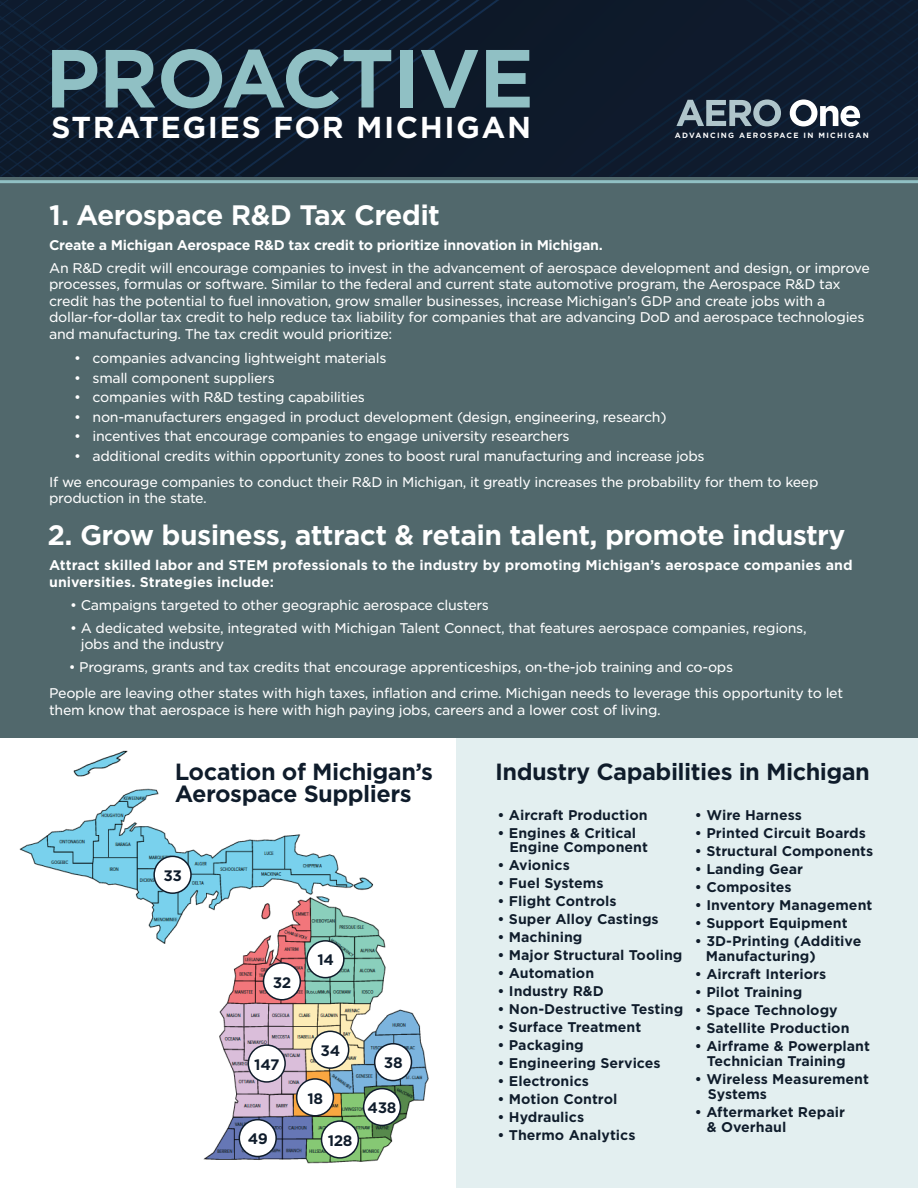
<style>
.page{position:relative;width:918px;height:1188px;background:#fff}
.page>*{position:absolute;margin:0;border:0;box-sizing:border-box;transform-origin:0 0}
.t1{font:700 79.05px "Gotham S Sm";letter-spacing:-.025em;color:#90c0c4}
.t2{font:700 29.1px "Gotham S Sm";letter-spacing:.05em;color:#fff}
.t3{font:700 27px "Gotham S Sm";letter-spacing:-.025em;color:#fff}
.t4{font:700 22.5px/22.5px "Gotham S Sm";letter-spacing:-.025em;color:#0f1c2b}
.t5{font:700 14.55px "Gotham S Sm";letter-spacing:-.025em;color:#0f1c2b}
.t6{font:13.5px/16.5px "Gotham S Sm";letter-spacing:-.025em;color:#fff}
.t7{font:700 13.5px/15px "Gotham S Sm";color:#0f1c2b}
.t8{font:700 13.5px/16.5px "Gotham S Sm";color:#fff}
.t9{font:700 13.5px "Gotham S Sm";letter-spacing:-.025em;color:#fff}
.t10{font:700 7.35px "Gotham S Sm";letter-spacing:.175em;color:#fff}
</style>
<div class="page">
<div style="left:457px;top:371px;width:461px;height:817px;background:#e3eff0"></div>
<div style="left:0;top:0;width:918px;height:738px;background:#51686c"></div>
<div style="left:535px;top:0;width:18px;height:177px;background:#0e1a2a"></div>
<div style="left:553px;top:0;width:16px;height:177px;background:#0e1a2a"></div>
<div style="left:515px;top:0;width:20px;height:177px;background:#0e192a"></div>
<div style="left:496px;top:0;width:19px;height:177px;background:#0d1929"></div>
<div style="left:476px;top:0;width:20px;height:177px;background:#0d1929"></div>
<div style="left:456px;top:0;width:20px;height:177px;background:#0d1929"></div>
<div style="left:437px;top:0;width:19px;height:177px;background:#0d1928"></div>
<div style="left:417px;top:0;width:20px;height:177px;background:#0d1928"></div>
<svg style="left:398px;top:0;width:19px;height:177px;background:#0d192a"></svg>
<svg style="left:378px;top:0;width:20px;height:177px;background:#0d192a"></svg>
<svg style="left:358px;top:0;width:20px;height:177px;background:#0d192a"></svg>
<svg style="left:339px;top:0;width:19px;height:177px;background:#0d192a"></svg>
<svg style="left:319px;top:0;width:20px;height:177px;background:#0d192a"></svg>
<svg style="left:299px;top:0;width:20px;height:177px;background:#0d192b"></svg>
<svg style="left:280px;top:0;width:19px;height:177px;background:#0d1a2b"></svg>
<svg style="left:243px;top:0;width:37px;height:177px;background:#0d1a2b"></svg>
<svg style="left:243px;top:0;width:17px;height:174px;background:#0c1a2b"></svg>
<svg style="left:0;top:0;width:243px;height:177px;background:#0d1b2d"></svg>
<div style="left:569px;top:0;width:20px;height:177px;background:#0e1a2a"></div>
<div style="left:589px;top:0;width:20px;height:177px;background:#0e1a2b"></div>
<div style="left:609px;top:0;width:19px;height:177px;background:#0e1a2b"></div>
<div style="left:628px;top:0;width:20px;height:177px;background:#0f1a2b"></div>
<div style="left:648px;top:0;width:20px;height:177px;background:#0f1a2c"></div>
<svg style="left:668px;top:0;width:8px;height:177px"></svg>
<hr style="left:0;top:180px;width:918px;height:3px;background:#90c0c4">
<svg style="left:676px;top:0;width:242px;height:177px;background:#192639"></svg>
<img style="left:19px;top:750px;width:410px;height:414px">
<div style="left:154px;top:856px;width:37px;height:37px;background:#fff;border-radius:50%"></div>
<div style="left:153px;top:856px;width:39px;height:38px;border:2px solid #0f1c2b;border-radius:50%"></div>
<div style="left:307px;top:941px;width:37px;height:37px;background:#fff;border-radius:50%"></div>
<div style="left:306px;top:940px;width:39px;height:38px;border:2px solid #0f1c2b;border-radius:50%"></div>
<div style="left:263px;top:963px;width:37px;height:37px;background:#fff;border-radius:50%"></div>
<div style="left:263px;top:962px;width:38px;height:39px;border:2px solid #0f1c2b;border-radius:50%"></div>
<div style="left:248px;top:1045px;width:37px;height:37px;background:#fff;border-radius:50%"></div>
<div style="left:248px;top:1044px;width:38px;height:39px;border:2px solid #0f1c2b;border-radius:50%"></div>
<div style="left:312px;top:1031px;width:37px;height:37px;background:#fff;border-radius:50%"></div>
<div style="left:311px;top:1031px;width:38px;height:38px;border:2px solid #0f1c2b;border-radius:50%"></div>
<div style="left:375px;top:1044px;width:37px;height:37px;background:#fff;border-radius:50%"></div>
<div style="left:374px;top:1043px;width:38px;height:38px;border:2px solid #0f1c2b;border-radius:50%"></div>
<div style="left:297px;top:1079px;width:36px;height:37px;background:#fff;border-radius:50%"></div>
<div style="left:296px;top:1078px;width:38px;height:39px;border:2px solid #0f1c2b;border-radius:50%"></div>
<div style="left:239px;top:1120px;width:37px;height:37px;background:#fff;border-radius:50%"></div>
<div style="left:239px;top:1119px;width:38px;height:38px;border:2px solid #0f1c2b;border-radius:50%"></div>
<div style="left:322px;top:1121px;width:36px;height:37px;background:#fff;border-radius:50%"></div>
<div style="left:321px;top:1120px;width:38px;height:39px;border:2px solid #0f1c2b;border-radius:50%"></div>
<div style="left:364px;top:1089px;width:36px;height:36px;background:#fff;border-radius:50%"></div>
<div style="left:363px;top:1088px;width:38px;height:38px;border:2px solid #0f1c2b;border-radius:50%"></div>
<h1 class="t1" style="left:45px;top:24px;width:491px">PROACTIVE</h1>
<h2 class="t2" style="left:51px;top:107px;width:482px">STRATEGIES FOR MICHIGAN</h2>
<h3 class="t3" style="left:49px;top:196px;width:392px">1. Aerospace R&amp;D Tax Credit</h3>
<p class="t10" style="left:675px;top:130px;width:195px">ADVANCING AEROSPACE IN MICHIGAN</p>
<p class="t9" style="left:49px;top:236px;width:555px">Create a Michigan Aerospace R&amp;D tax credit to prioritize innovation in Michigan.</p>
<p class="t6" style="left:49px;top:259px;width:822px">An R&amp;D credit will encourage companies to invest in the advancement of aerospace development and design, or improve processes, formulas or software. Similar to the federal and current state automotive program, the Aerospace R&amp;D tax credit has the potential to fuel innovation, grow smaller businesses, increase Michigan’s GDP and create jobs with a dollar-for-dollar tax credit to help reduce tax liability for companies that are advancing DoD and aerospace technologies and manufacturing. The tax credit would prioritize:</p>
<p class="t6" style="left:74px;top:350px;width:314px">• companies advancing lightweight materials</p>
<p class="t6" style="left:74px;top:369px;width:202px">• small component suppliers</p>
<p class="t6" style="left:74px;top:389px;width:292px">• companies with R&amp;D testing capabilities</p>
<p class="t6" style="left:74px;top:408px;width:594px">• non-manufacturers engaged in product development (design, engineering, research)</p>
<p class="t6" style="left:74px;top:428px;width:497px">• incentives that encourage companies to engage university researchers</p>
<p class="t6" style="left:74px;top:447px;width:632px">• additional credits within opportunity zones to boost rural manufacturing and increase jobs</p>
<p class="t6" style="left:49px;top:473px;width:771px">If we encourage companies to conduct their R&amp;D in Michigan, it greatly increases the probability for them to keep production in the state.</p>
<h3 class="t3" style="left:48px;top:517px;width:799px">2. Grow business, attract &amp; retain talent, promote industry</h3>
<p class="t8" style="left:49px;top:557px;width:805px">Attract skilled labor and STEM professionals to the industry by promoting Michigan’s aerospace companies and universities. Strategies include:</p>
<p class="t6" style="left:70px;top:597px;width:420px">• Campaigns targeted to other geographic aerospace clusters</p>
<p class="t6" style="left:81px;top:619px;width:727px;text-indent:-11px">• A dedicated website, integrated with Michigan Talent Connect, that features aerospace companies, regions, jobs and the industry</p>
<p class="t6" style="left:69px;top:658px;width:666px">• Programs, grants and tax credits that encourage apprenticeships, on-the-job training and co-ops</p>
<p class="t6" style="left:49px;top:685px;width:796px">People are leaving other states with high taxes, inflation and crime. Michigan needs to leverage this opportunity to let them know that aerospace is here with high paying jobs, careers and a lower cost of living.</p>
<h3 class="t4" style="left:175px;top:760px;width:260px">Location of Michigan’s<br>Aerospace Suppliers</h3>
<p class="t5" style="left:163px;top:866px;width:20px">33</p>
<p class="t5" style="left:273px;top:972px;width:20px">32</p>
<p class="t5" style="left:317px;top:950px;width:18px">14</p>
<p class="t5" style="left:254px;top:1054px;width:27px">147</p>
<p class="t5" style="left:321px;top:1041px;width:21px">34</p>
<p class="t5" style="left:307px;top:1088px;width:17px">18</p>
<p class="t5" style="left:248px;top:1129px;width:22px">49</p>
<p class="t5" style="left:328px;top:1130px;width:26px">128</p>
<p class="t5" style="left:384px;top:1053px;width:20px">38</p>
<p class="t5" style="left:368px;top:1098px;width:30px">438</p>
<h3 class="t4" style="left:495px;top:760px;width:376px">Industry Capabilities in Michigan</h3>
<p class="t7" style="left:498px;top:808px;width:152px">• Aircraft Production</p>
<p class="t7" style="left:509px;top:827px;width:140px;line-height:13.5px;text-indent:-12px">• Engines &amp; Critical<br>Engine Component</p>
<p class="t7" style="left:498px;top:857px;width:74px">• Avionics</p>
<p class="t7" style="left:498px;top:875px;width:108px">• Fuel Systems</p>
<p class="t7" style="left:498px;top:893px;width:121px">• Flight Controls</p>
<p class="t7" style="left:498px;top:911px;width:163px">• Super Alloy Castings</p>
<p class="t7" style="left:498px;top:929px;width:86px">• Machining</p>
<p class="t7" style="left:498px;top:947px;width:186px">• Major Structural Tooling</p>
<p class="t7" style="left:498px;top:965px;width:98px">• Automation</p>
<p class="t7" style="left:498px;top:983px;width:108px">• Industry R&amp;D</p>
<p class="t7" style="left:498px;top:1001px;width:187px">• Non-Destructive Testing</p>
<p class="t7" style="left:498px;top:1019px;width:145px">• Surface Treatment</p>
<p class="t7" style="left:498px;top:1037px;width:88px">• Packaging</p>
<p class="t7" style="left:498px;top:1055px;width:165px">• Engineering Services</p>
<p class="t7" style="left:498px;top:1073px;width:93px">• Electronics</p>
<p class="t7" style="left:498px;top:1091px;width:121px">• Motion Control</p>
<p class="t7" style="left:498px;top:1109px;width:88px">• Hydraulics</p>
<p class="t7" style="left:498px;top:1127px;width:140px">• Thermo Analytics</p>
<p class="t7" style="left:695px;top:808px;width:108px">• Wire Harness</p>
<p class="t7" style="left:695px;top:826px;width:172px">• Printed Circuit Boards</p>
<p class="t7" style="left:695px;top:844px;width:180px">• Structural Components</p>
<p class="t7" style="left:695px;top:862px;width:110px">• Landing Gear</p>
<p class="t7" style="left:695px;top:880px;width:98px">• Composites</p>
<p class="t7" style="left:695px;top:898px;width:179px">• Inventory Management</p>
<p class="t7" style="left:695px;top:916px;width:154px">• Support Equipment</p>
<p class="t7" style="left:706px;top:934px;width:157px;text-indent:-11px">• 3D-Printing (Additive<br>Manufacturing)</p>
<p class="t7" style="left:695px;top:967px;width:133px">• Aircraft Interiors</p>
<p class="t7" style="left:695px;top:985px;width:109px">• Pilot Training</p>
<p class="t7" style="left:695px;top:1003px;width:144px">• Space Technology</p>
<p class="t7" style="left:695px;top:1021px;width:156px">• Satellite Production</p>
<p class="t7" style="left:707px;top:1039px;width:165px;text-indent:-12px">• Airframe &amp; Powerplant<br>Technician Training</p>
<p class="t7" style="left:708px;top:1072px;width:163px;text-indent:-13px">• Wireless Measurement<br>Systems</p>
<p class="t7" style="left:707px;top:1105px;width:140px;text-indent:-12px">• Aftermarket Repair &amp; Overhaul</p>
</div>
